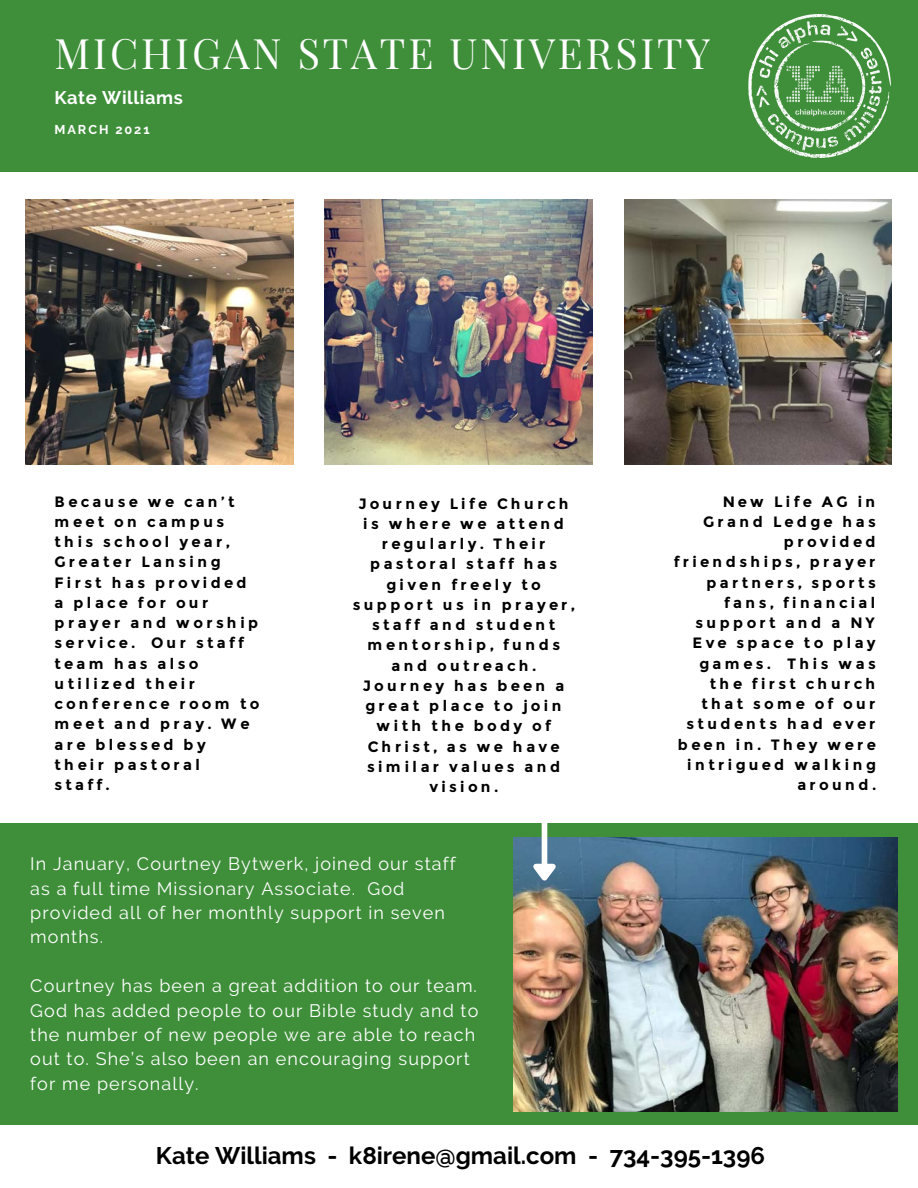
<style>
.page{position:relative;width:918px;height:1188px;background:#fff}
.page>*{position:absolute;margin:0;border:0;box-sizing:border-box;transform-origin:0 0}
.t1{font:41.1px "Playfair Display";letter-spacing:.07em;color:#fff}
.t2{font:700 24px "Raleway";color:#000}
.t3{font:700 18.3px "Raleway";letter-spacing:.03em;color:#fff}
.t4{font:18px/24.3px "Raleway";letter-spacing:.06em;color:#fff}
.t5{font:700 15px/20.2px "Montserrat";letter-spacing:.22em;color:#000}
.t6{font:700 12.75px "Raleway";letter-spacing:.15em;color:#fff}
</style>
<div class="page">
<div style="left:0;top:0;width:918px;height:171px;background:#3f8f3a"></div>
<div style="left:0;top:824px;width:918px;height:301px;background:#3f8f3a"></div>
<img style="left:514px;top:837px;width:383px;height:275px">
<img style="left:26px;top:199px;width:267px;height:266px">
<img style="left:325px;top:199px;width:268px;height:266px">
<img style="left:624px;top:199px;width:268px;height:266px">
<img style="left:749px;top:14px;width:142px;height:143px">
<div style="left:542px;top:730px;width:5px;height:134px;background:#fff"></div>
<svg style="left:525px;top:859px;width:36px;height:28px"></svg>
<p class="t1" style="left:55px;top:22px;width:657px">MICHIGAN STATE UNIVERSITY</p>
<p class="t3" style="left:55px;top:87px;width:130px">Kate Williams</p>
<p class="t6" style="left:55px;top:122px;width:97px">MARCH 2021</p>
<p class="t5" style="left:55px;top:491px;width:207px">Because we can’t meet on campus this school year,<br>Greater Lansing<br>First has provided<br>a place for our prayer and worship service. Our staff team has also utilized their conference room to meet and pray. We are blessed by<br>their pastoral<br>staff.</p>
<p class="t5" style="left:353px;top:493px;width:224px;text-align:center">Journey Life Church is where we attend regularly. Their pastoral staff has given freely to support us in prayer, staff and student mentorship, funds and outreach.<br>Journey has been a great place to join with the body of<br>Christ, as we have similar values and vision.</p>
<p class="t5" style="left:674px;top:491px;width:204px;text-align:right">New Life AG in<br>Grand Ledge has provided friendships, prayer partners, sports fans, financial support and a NY<br>Eve space to play games. This was the first church that some of our students had ever been in. They were intrigued walking around.</p>
<p class="t4" style="left:30px;top:852px;width:427px">In January, Courtney Bytwerk, joined our staff as a full time Missionary Associate. God provided all of her monthly support in seven months.</p>
<p class="t4" style="left:30px;top:974px;width:450px">Courtney has been a great addition to our team.<br>God has added people to our Bible study and to the number of new people we are able to reach out to. She’s also been an encouraging support for me personally.</p>
<p class="t2" style="left:156px;top:1142px;width:611px">Kate Williams - k8irene@gmail.com - 734-395-1396</p>
</div>
